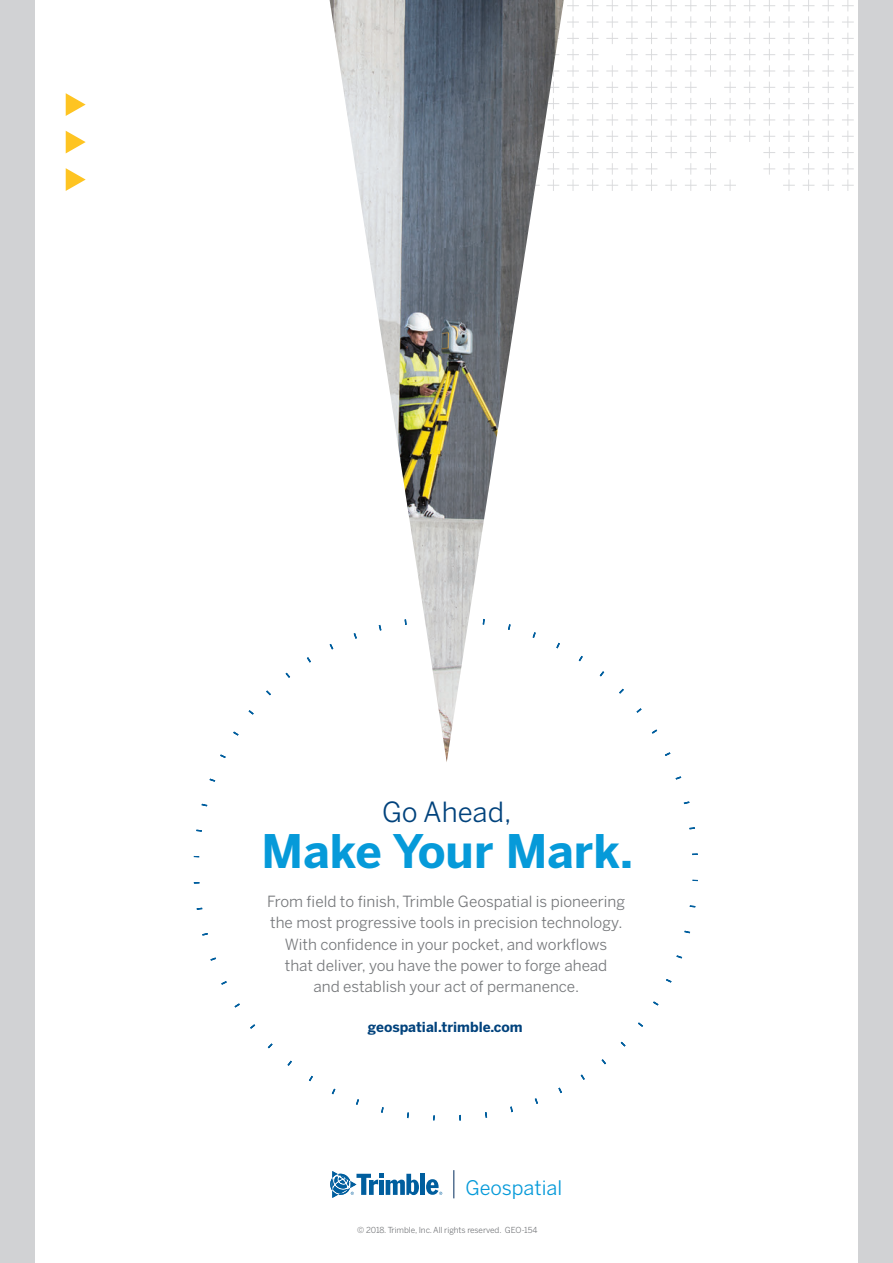
<style>
.page{position:relative;width:893px;height:1263px;background:#fff}
.page>*{position:absolute;margin:0;border:0;box-sizing:border-box;transform-origin:0 0}
.t1{font:700 45.9px "Benton Sans";color:#069ad9}
.t2{font:27.6px "Benton Sans";color:#01427c}
.t3{font:19.95px "Benton Sans";color:#069ad9}
.t4{font:15.3px/21.5px "Benton Sans";color:#76787b;text-align:center}
.t5{font:700 13.8px "Benton Sans";color:#01427c}
.t6{font:8.25px "Benton Sans";letter-spacing:-.01em;color:#76787b}
</style>
<div class="page">
<svg style="left:567px;top:0;width:287px;height:191px"></svg>
<div style="left:0;top:0;width:34px;height:1263px;background:#d1d2d4"></div>
<div style="left:859px;top:0;width:34px;height:1263px;background:#d1d2d4"></div>
<div style="left:420px;top:1174px;width:5px;height:21px;background:#005e9e"></div>
<svg style="left:330px;top:1171px;width:89px;height:27px"></svg>
<svg style="left:426px;top:1179px;width:16px;height:16px"></svg>
<svg style="left:453px;top:1170px;width:1px;height:28px"></svg>
<svg style="left:66px;top:93px;width:20px;height:23px"></svg>
<svg style="left:66px;top:131px;width:20px;height:22px"></svg>
<svg style="left:66px;top:168px;width:20px;height:23px"></svg>
<svg style="left:684px;top:931px;width:6px;height:2px"></svg>
<svg style="left:677px;top:955px;width:5px;height:3px"></svg>
<svg style="left:666px;top:979px;width:5px;height:3px"></svg>
<svg style="left:653px;top:1001px;width:5px;height:4px"></svg>
<svg style="left:638px;top:1022px;width:5px;height:5px"></svg>
<svg style="left:602px;top:1059px;width:4px;height:5px"></svg>
<svg style="left:581px;top:1075px;width:4px;height:5px"></svg>
<svg style="left:558px;top:1088px;width:4px;height:5px"></svg>
<svg style="left:535px;top:1098px;width:3px;height:6px"></svg>
<svg style="left:510px;top:1106px;width:3px;height:6px"></svg>
<svg style="left:485px;top:1112px;width:2px;height:6px"></svg>
<svg style="left:407px;top:1112px;width:2px;height:6px"></svg>
<svg style="left:381px;top:1107px;width:3px;height:6px"></svg>
<svg style="left:356px;top:1099px;width:3px;height:6px"></svg>
<svg style="left:332px;top:1089px;width:3px;height:5px"></svg>
<svg style="left:309px;top:1076px;width:4px;height:5px"></svg>
<svg style="left:288px;top:1061px;width:4px;height:5px"></svg>
<svg style="left:250px;top:1024px;width:5px;height:5px"></svg>
<svg style="left:235px;top:1003px;width:5px;height:4px"></svg>
<svg style="left:221px;top:981px;width:6px;height:3px"></svg>
<svg style="left:210px;top:779px;width:5px;height:3px"></svg>
<svg style="left:220px;top:755px;width:6px;height:3px"></svg>
<svg style="left:233px;top:732px;width:5px;height:3px"></svg>
<svg style="left:249px;top:710px;width:5px;height:4px"></svg>
<svg style="left:266px;top:691px;width:5px;height:4px"></svg>
<svg style="left:286px;top:673px;width:4px;height:5px"></svg>
<svg style="left:307px;top:657px;width:4px;height:5px"></svg>
<svg style="left:579px;top:656px;width:4px;height:5px"></svg>
<svg style="left:600px;top:671px;width:4px;height:5px"></svg>
<svg style="left:619px;top:689px;width:5px;height:4px"></svg>
<svg style="left:637px;top:708px;width:4px;height:5px"></svg>
<svg style="left:652px;top:730px;width:5px;height:3px"></svg>
<svg style="left:665px;top:752px;width:5px;height:4px"></svg>
<svg style="left:676px;top:776px;width:5px;height:3px"></svg>
<svg style="left:684px;top:801px;width:5px;height:3px"></svg>
<svg style="left:689px;top:827px;width:6px;height:2px"></svg>
<img style="left:330px;top:0;width:234px;height:762px">
<h2 class="t2" style="left:382px;top:795px;width:131px">Go Ahead,</h2>
<h1 class="t1" style="left:262px;top:822px;width:373px">Make Your Mark.</h1>
<p class="t4" style="left:267px;top:890px;width:360px">From field to finish, Trimble Geospatial is pioneering the most progressive tools in precision technology.<br>With confidence in your pocket, and workflows<br>that deliver, you have the power to forge ahead<br>and establish your act of permanence.</p>
<p class="t5" style="left:368px;top:1018px;width:156px">geospatial.trimble.com</p>
<h3 class="t3" style="left:465px;top:1175px;width:98px">Geospatial</h3>
<p class="t6" style="left:357px;top:1225px;width:182px">© 2018. Trimble, Inc. All rights reserved. GEO-154</p>
</div>
